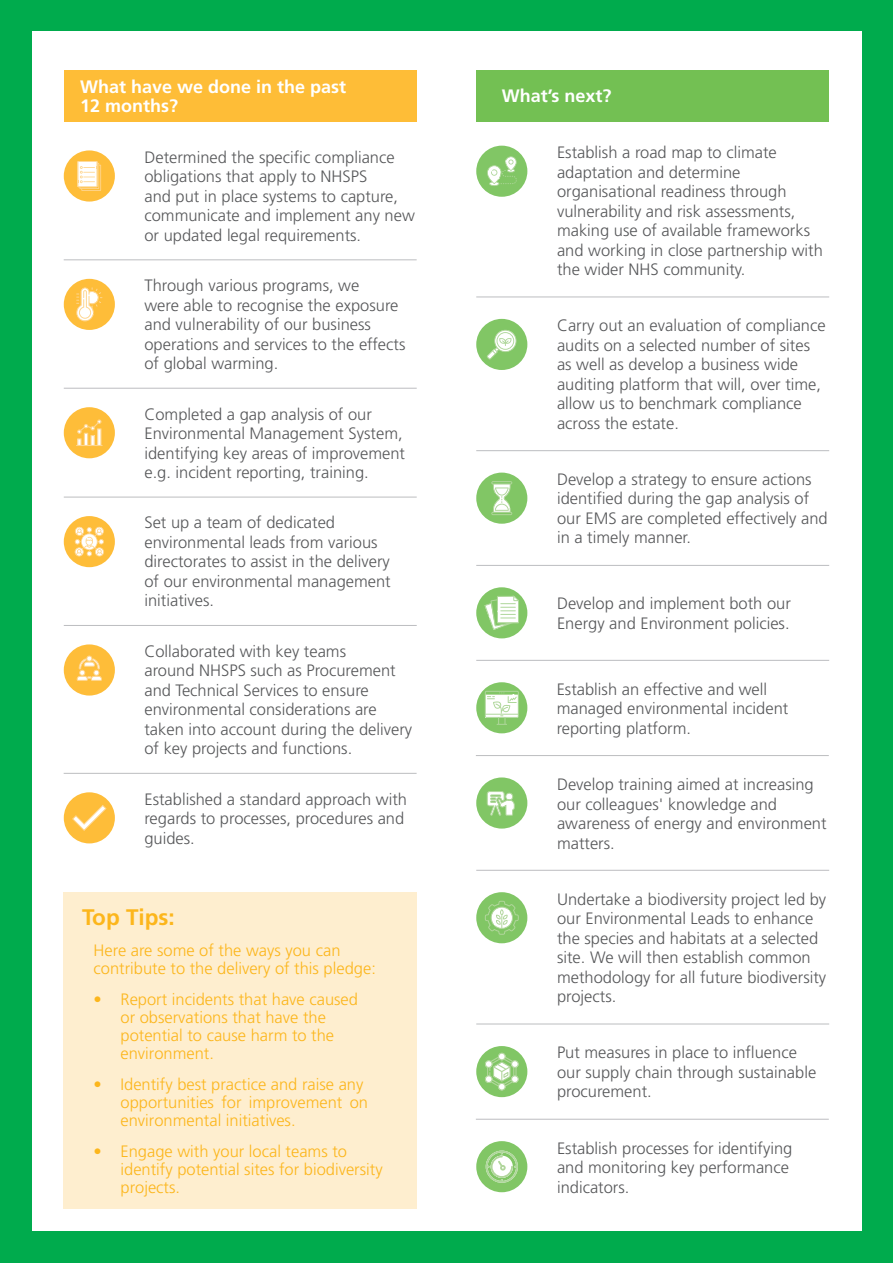
<style>
.page{position:relative;width:893px;height:1263px;background:#00ab4d}
.page>*{position:absolute;margin:0;border:0;box-sizing:border-box;transform-origin:0 0}
.t1{font:700 22.5px "Frutiger LT Std";color:#fcb61c}
.t2{font:700 18px "Frutiger LT Std";color:#fff}
.t3{font:300 16.5px/19.5px "Frutiger LT Std";color:#57585a}
.t4{font:300 16.5px/18px "Frutiger LT Std";color:#fcb61c}
</style>
<div class="page">
<div style="left:32px;top:31px;width:829px;height:1199px;background:#fff"></div>
<div style="left:476px;top:70px;width:353px;height:51px;background:#73c053"></div>
<div style="left:64px;top:70px;width:353px;height:51px;background:#febd37"></div>
<hr style="left:476px;top:297px;width:353px;height:1px;background:#bcbdc0">
<hr style="left:476px;top:450px;width:353px;height:1px;background:#bcbdc0">
<hr style="left:476px;top:565px;width:353px;height:1px;background:#bcbdc0">
<div style="left:476px;top:319px;width:51px;height:51px;background:#81c665;border-radius:50%"></div>
<svg style="left:487px;top:330px;width:30px;height:30px"></svg>
<hr style="left:64px;top:260px;width:353px;height:1px;background:#bcbdc0">
<hr style="left:64px;top:497px;width:353px;height:1px;background:#bcbdc0">
<hr style="left:64px;top:625px;width:353px;height:1px;background:#bcbdc0">
<div style="left:64px;top:150px;width:51px;height:52px;background:#febd39;border-radius:50%"></div>
<svg style="left:78px;top:161px;width:23px;height:30px"></svg>
<div style="left:64px;top:516px;width:51px;height:51px;background:#febd39;border-radius:50%"></div>
<svg style="left:75px;top:527px;width:29px;height:29px"></svg>
<div style="left:64px;top:644px;width:51px;height:51px;background:#febd39;border-radius:50%"></div>
<svg style="left:76px;top:656px;width:26px;height:25px"></svg>
<div style="left:64px;top:407px;width:51px;height:51px;background:#febd39;border-radius:50%"></div>
<svg style="left:76px;top:419px;width:27px;height:27px"></svg>
<div style="left:476px;top:146px;width:51px;height:51px;background:#81c665;border-radius:50%"></div>
<svg style="left:487px;top:156px;width:30px;height:30px"></svg>
<hr style="left:64px;top:388px;width:353px;height:1px;background:#bcbdc0">
<div style="left:476px;top:777px;width:51px;height:51px;background:#81c665;border-radius:50%"></div>
<svg style="left:486px;top:791px;width:29px;height:25px"></svg>
<hr style="left:476px;top:660px;width:353px;height:1px;background:#bcbdc0">
<hr style="left:476px;top:755px;width:353px;height:1px;background:#bcbdc0">
<hr style="left:476px;top:870px;width:353px;height:1px;background:#bcbdc0">
<hr style="left:476px;top:1024px;width:353px;height:1px;background:#bcbdc0">
<hr style="left:476px;top:1119px;width:353px;height:1px;background:#bcbdc0">
<div style="left:64px;top:892px;width:353px;height:317px;background:#feeecf"></div>
<div style="left:64px;top:792px;width:51px;height:51px;background:#febd39;border-radius:50%"></div>
<svg style="left:72px;top:805px;width:35px;height:26px"></svg>
<hr style="left:64px;top:773px;width:353px;height:1px;background:#bcbdc0">
<div style="left:476px;top:1141px;width:51px;height:51px;background:#81c665;border-radius:50%"></div>
<svg style="left:486px;top:1150px;width:32px;height:33px"></svg>
<div style="left:476px;top:1046px;width:51px;height:51px;background:#81c665;border-radius:50%"></div>
<svg style="left:485px;top:1052px;width:34px;height:38px"></svg>
<div style="left:476px;top:892px;width:51px;height:51px;background:#81c665;border-radius:50%"></div>
<svg style="left:485px;top:901px;width:34px;height:34px"></svg>
<div style="left:476px;top:682px;width:51px;height:51px;background:#81c665;border-radius:50%"></div>
<svg style="left:485px;top:691px;width:34px;height:34px"></svg>
<div style="left:476px;top:587px;width:51px;height:51px;background:#81c665;border-radius:50%"></div>
<svg style="left:484px;top:596px;width:35px;height:34px"></svg>
<div style="left:476px;top:473px;width:51px;height:51px;background:#81c665;border-radius:50%"></div>
<svg style="left:491px;top:481px;width:21px;height:34px"></svg>
<div style="left:64px;top:279px;width:51px;height:51px;background:#febd39;border-radius:50%"></div>
<svg style="left:76px;top:287px;width:26px;height:34px"></svg>
<p class="t2" style="left:80px;top:76px;width:268px">What have we done in the past</p>
<p class="t2" style="left:80px;top:95px;width:100px">12 months?</p>
<p class="t3" style="left:144px;top:148px;width:272px">Determined the specific compliance obligations that apply to NHSPS<br>and put in place systems to capture, communicate and implement any new or updated legal requirements.</p>
<p class="t3" style="left:144px;top:276px;width:262px">Through various programs, we<br>were able to recognise the exposure and vulnerability of our business operations and services to the effects of global warming.</p>
<p class="t3" style="left:144px;top:404px;width:262px">Completed a gap analysis of our Environmental Management System, identifying key areas of improvement e.g. incident reporting, training.</p>
<p class="t3" style="left:144px;top:513px;width:248px">Set up a team of dedicated environmental leads from various directorates to assist in the delivery of our environmental management initiatives.</p>
<p class="t3" style="left:144px;top:642px;width:269px">Collaborated with key teams<br>around NHSPS such as Procurement and Technical Services to ensure environmental considerations are taken into account during the delivery of key projects and functions.</p>
<p class="t3" style="left:144px;top:789px;width:264px">Established a standard approach with regards to processes, procedures and guides.</p>
<p class="t1" style="left:82px;top:904px;width:94px">Top Tips:</p>
<p class="t4" style="left:94px;top:942px;width:284px">Here are some of the ways you can contribute to the delivery of this pledge:</p>
<p class="t4" style="left:121px;top:990px;width:239px;text-indent:-27px">• Report incidents that have caused or observations that have the potential to cause harm to the environment.</p>
<p class="t4" style="left:121px;top:1075px;width:249px;text-indent:-27px">• Identify best practice and raise any opportunities for improvement on environmental initiatives.</p>
<p class="t4" style="left:121px;top:1142px;width:264px;text-indent:-27px">• Engage with your local teams to identify potential sites for biodiversity projects.</p>
<p class="t2" style="left:502px;top:85px;width:111px">What’s next?</p>
<p class="t3" style="left:557px;top:143px;width:267px">Establish a road map to climate adaptation and determine organisational readiness through vulnerability and risk assessments, making use of available frameworks and working in close partnership with the wider NHS community.</p>
<p class="t3" style="left:557px;top:316px;width:270px">Carry out an evaluation of compliance audits on a selected number of sites as well as develop a business wide auditing platform that will, over time, allow us to benchmark compliance across the estate.</p>
<p class="t3" style="left:557px;top:470px;width:272px">Develop a strategy to ensure actions identified during the gap analysis of our EMS are completed effectively and in a timely manner.</p>
<p class="t3" style="left:557px;top:594px;width:235px">Develop and implement both our<br>Energy and Environment policies.</p>
<p class="t3" style="left:557px;top:679px;width:233px">Establish an effective and well managed environmental incident reporting platform.</p>
<p class="t3" style="left:557px;top:775px;width:271px">Develop training aimed at increasing our colleagues' knowledge and awareness of energy and environment matters.</p>
<p class="t3" style="left:557px;top:889px;width:271px">Undertake a biodiversity project led by our Environmental Leads to enhance the species and habitats at a selected site. We will then establish common methodology for all future biodiversity projects.</p>
<p class="t3" style="left:557px;top:1043px;width:261px">Put measures in place to influence our supply chain through sustainable procurement.</p>
<p class="t3" style="left:557px;top:1138px;width:237px">Establish processes for identifying and monitoring key performance indicators.</p>
</div>
